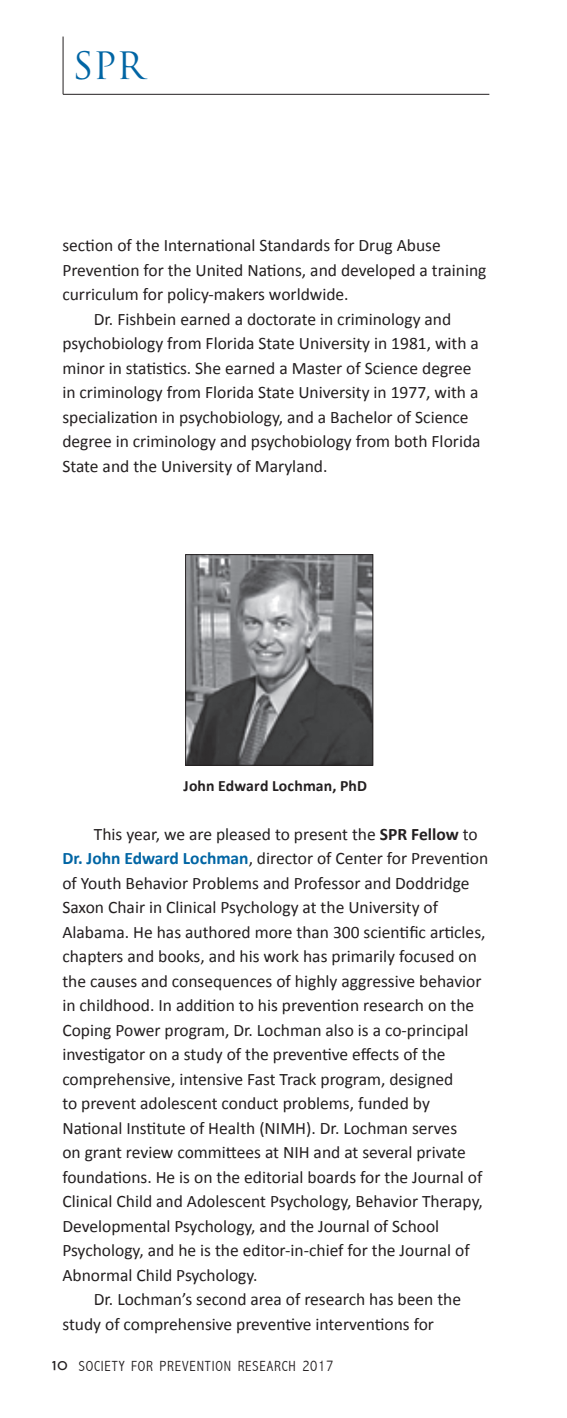
<style>
.page{position:relative;width:567px;height:1418px;background:#fff}
.page>*{position:absolute;margin:0;border:0;box-sizing:border-box;transform-origin:0 0}
.t1{font:36.75px "Trajan Pro";color:#0065a4}
.t2{font:17.5px "Calibri";color:#231f20}
.t3{font:700 15.75px "Calibri";letter-spacing:.01em;color:#231f20}
.t4{font:300 condensed 14.7px "Abadi";letter-spacing:.055em;color:#231f20}
.s1{font-weight:700}
.s2{font-weight:700;color:#0065a4}
.s3{font-family:"Blair Md ITCTT Medium";font-weight:400;font-stretch:normal;font-size:12.25px}
.s4{font-size:15.75px}
</style>
<div class="page">
<img style="left:187px;top:556px;width:184px;height:207px">
<div style="left:185px;top:554px;width:188px;height:211px;border:1px solid #231f20"></div>
<hr style="left:63px;top:37px;width:1px;height:57px;background:#231f20">
<hr style="left:63px;top:94px;width:426px;height:1px;background:#231f20">
<h1 class="t1" style="left:72px;top:42px;width:73px">SPR</h1>
<p class="t2" style="left:62px;top:234px;width:380px">section of the International Standards for Drug Abuse</p>
<p class="t2" style="left:62px;top:259px;width:426px">Prevention for the United Nations, and developed a training</p>
<p class="t2" style="left:62px;top:283px;width:288px">curriculum for policy-makers worldwide.</p>
<p class="t2" style="left:94px;top:308px;width:359px">Dr. Fishbein earned a doctorate in criminology and</p>
<p class="t2" style="left:62px;top:332px;width:418px">psychobiology from Florida State University in 1981, with a</p>
<p class="t2" style="left:62px;top:357px;width:411px">minor in statistics. She earned a Master of Science degree</p>
<p class="t2" style="left:62px;top:381px;width:418px">in criminology from Florida State University in 1977, with a</p>
<p class="t2" style="left:62px;top:406px;width:408px">specialization in psychobiology, and a Bachelor of Science</p>
<p class="t2" style="left:62px;top:430px;width:420px">degree in criminology and psychobiology from both Florida</p>
<p class="t2" style="left:62px;top:455px;width:267px">State and the University of Maryland.</p>
<p class="t3" style="left:184px;top:775px;width:185px">John Edward Lochman, PhD</p>
<p class="t2" style="left:94px;top:822px;width:385px">This year, we are pleased to present the <span class="s1">SPR Fellow</span> to</p>
<p class="t2" style="left:62px;top:847px;width:427px"><span class="s2">Dr. John Edward Lochman</span>, director of Center for Prevention</p>
<p class="t2" style="left:62px;top:871px;width:409px">of Youth Behavior Problems and Professor and Doddridge</p>
<p class="t2" style="left:62px;top:896px;width:377px">Saxon Chair in Clinical Psychology at the University of</p>
<p class="t2" style="left:62px;top:920px;width:425px">Alabama. He has authored more than 300 scientific articles,</p>
<p class="t2" style="left:62px;top:945px;width:416px">chapters and books, and his work has primarily focused on</p>
<p class="t2" style="left:62px;top:969px;width:421px">the causes and consequences of highly aggressive behavior</p>
<p class="t2" style="left:62px;top:994px;width:413px">in childhood. In addition to his prevention research on the</p>
<p class="t2" style="left:62px;top:1018px;width:408px">Coping Power program, Dr. Lochman also is a co-principal</p>
<p class="t2" style="left:62px;top:1043px;width:385px">investigator on a study of the preventive effects of the</p>
<p class="t2" style="left:62px;top:1067px;width:393px">comprehensive, intensive Fast Track program, designed</p>
<p class="t2" style="left:62px;top:1092px;width:369px">to prevent adolescent conduct problems, funded by</p>
<p class="t2" style="left:62px;top:1116px;width:396px">National Institute of Health (NIMH). Dr. Lochman serves</p>
<p class="t2" style="left:62px;top:1141px;width:405px">on grant review committees at NIH and at several private</p>
<p class="t2" style="left:62px;top:1165px;width:422px">foundations. He is on the editorial boards for the Journal of</p>
<p class="t2" style="left:62px;top:1190px;width:422px">Clinical Child and Adolescent Psychology, Behavior Therapy,</p>
<p class="t2" style="left:62px;top:1214px;width:378px">Developmental Psychology, and the Journal of School</p>
<p class="t2" style="left:62px;top:1239px;width:409px">Psychology, and he is the editor-in-chief for the Journal of</p>
<p class="t2" style="left:62px;top:1263px;width:197px">Abnormal Child Psychology.</p>
<p class="t2" style="left:94px;top:1288px;width:369px">Dr. Lochman’s second area of research has been the</p>
<p class="t2" style="left:62px;top:1312px;width:373px">study of comprehensive preventive interventions for</p>
<p class="t4" style="left:52px;top:1357px;width:283px"><span class="s3">10</span> SOCIETY FOR PREVENTION RESEARCH <span class="s4">2017</span></p>
</div>
